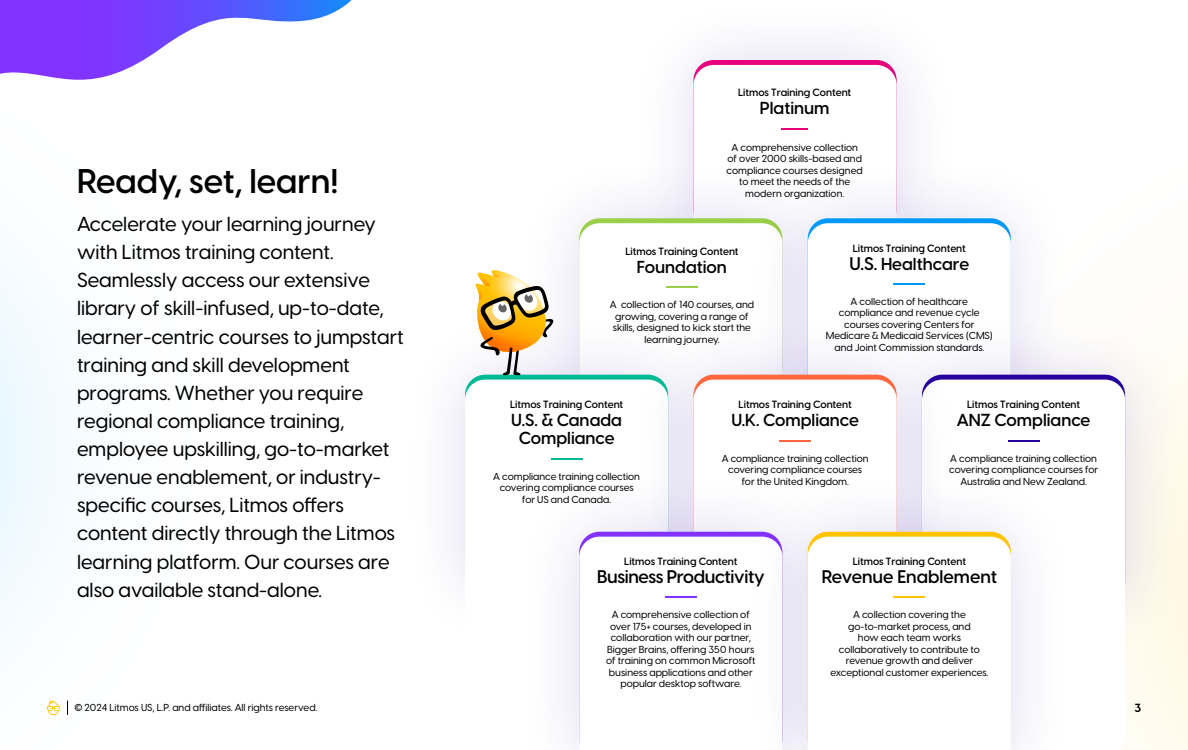
<style>
.page{position:relative;width:1188px;height:750px;background:#fff}
.page>*{position:absolute;margin:0;border:0;box-sizing:border-box;transform-origin:0 0}
.t1{font:600 33.75px "Visby CF";color:#000}
.t2{font:500 20px/28.1px "Visby CF";color:#000}
.t3{font:600 18px "Visby CF";letter-spacing:-.02em;color:#000}
.t4{font:600 18px "Visby CF";color:#000}
.t5{font:600 17.12px/18.1px "Visby CF";color:#000;text-align:center}
.t6{font:600 16.44px "Visby CF";color:#e6037c;scale:5.18 1}
.t7{font:600 14.94px "Visby CF";color:#9bce49;scale:3.7 1}
.t8{font:600 14.94px "Visby CF";color:#0099fa;scale:3.7 1}
.t9{font:600 14.94px "Visby CF";color:#26009e;scale:3.7 1}
.t10{font:600 14.94px "Visby CF";color:#00ba96;scale:3.7 1}
.t11{font:600 14.94px "Visby CF";color:#ff673e;scale:3.7 1}
.t12{font:600 14.94px "Visby CF";color:#8233ff;scale:3.7 1}
.t13{font:600 14.94px "Visby CF";color:#ffc300;scale:3.7 1}
.t14{font:700 11.62px "Visby CF";color:#000}
.t15{font:600 10.38px "Visby CF";color:#000}
.t16{font:500 10px/11.4px "Visby CF";color:#000;text-align:center}
.s1{font-size:18px}
</style>
<div class="page">
<svg style="left:0;top:268px;width:69px;height:440px"></svg>
<div style="left:1125px;top:340px;width:63px;height:409px;background:#fffbed"></div>
<svg style="left:47px;top:701px;width:13px;height:14px"></svg>
<svg style="left:67px;top:701px;width:1px;height:14px"></svg>
<svg style="left:0;top:0;width:352px;height:80px"></svg>
<svg style="left:693px;top:60px;width:203px;height:170px"></svg>
<div style="left:693px;top:65px;width:203px;height:387px;background:#fff;border-radius:20px"></div>
<div style="left:517px;top:157px;width:327px;height:293px;background:#26009e;opacity:.15"></div>
<div style="left:579px;top:218px;width:203px;height:170px;background:#9bce49;border-radius:20px"></div>
<div style="left:579px;top:223px;width:203px;height:387px;background:#fff;border-radius:20px"></div>
<div style="left:746px;top:157px;width:326px;height:351px;background:#26009e;opacity:.15"></div>
<div style="left:807px;top:218px;width:203px;height:228px;background:#0099fa;border-radius:20px"></div>
<div style="left:807px;top:223px;width:203px;height:302px;background:#fff;border-radius:20px"></div>
<div style="left:860px;top:313px;width:326px;height:351px;background:#26009e;opacity:.15"></div>
<svg style="left:958px;top:380px;width:167px;height:370px"></svg>
<div style="left:403px;top:313px;width:326px;height:336px;background:#26009e;opacity:.15"></div>
<svg style="left:465px;top:380px;width:167px;height:269px"></svg>
<div style="left:632px;top:313px;width:326px;height:353px;background:#26009e;opacity:.15"></div>
<svg style="left:693px;top:375px;width:203px;height:229px"></svg>
<div style="left:693px;top:380px;width:203px;height:301px;background:#fff;border-radius:20px"></div>
<div style="left:517px;top:470px;width:327px;height:280px;background:#26009e;opacity:.15"></div>
<svg style="left:579px;top:537px;width:167px;height:213px"></svg>
<div style="left:746px;top:470px;width:326px;height:280px;background:#26009e;opacity:.15"></div>
<svg style="left:807px;top:532px;width:203px;height:5px"></svg>
<svg style="left:807px;top:537px;width:203px;height:213px"></svg>
<svg style="left:474px;top:270px;width:79px;height:105px"></svg>
<h1 class="t1" style="left:77px;top:155px;width:263px">Ready, set, learn!</h1>
<p class="t2" style="left:77px;top:209px;width:328px">Accelerate your learning journey with Litmos training content.<br>Seamlessly access our extensive library of skill-infused, up-to-date, learner-centric courses to jumpstart training and skill development programs. Whether you require regional compliance training, employee upskilling, go-to-market revenue enablement, or industry&shy;specific courses, Litmos offers content directly through the Litmos learning platform. Our courses are also available stand-alone.</p>
<p class="t15" style="left:738px;top:85px;width:115px">Litmos Training Content</p>
<h3 class="t5" style="left:760px;top:98px;width:71px">Platinum</h3>
<h3 class="t6" style="left:777px;top:116px;width:8px">-</h3>
<p class="t16" style="left:726px;top:141px;width:138px">A comprehensive collection of over 2000 skills-based and compliance courses designed to meet the needs of the modern organization.</p>
<p class="t15" style="left:625px;top:244px;width:115px">Litmos Training Content</p>
<h3 class="t5" style="left:637px;top:257px;width:91px">Foundation</h3>
<h3 class="t7" style="left:663px;top:275px;width:11px">—</h3>
<p class="t16" style="left:610px;top:298px;width:146px">A collection of 140 courses, and growing, covering a range of skills, designed to kick start the learning journey.</p>
<p class="t15" style="left:852px;top:240px;width:115px">Litmos Training Content</p>
<h3 class="t5" style="left:849px;top:254px;width:121px"><span class="s1">U.S.</span> Healthcare</h3>
<h3 class="t8" style="left:891px;top:271px;width:11px">—</h3>
<p class="t16" style="left:826px;top:295px;width:168px">A collection of healthcare compliance and revenue cycle courses covering Centers for<br>Medicare &amp; Medicaid Services (CMS) and Joint Commission standards.</p>
<p class="t15" style="left:510px;top:397px;width:115px">Litmos Training Content</p>
<h3 class="t5" style="left:511px;top:410px;width:112px">U.S. &amp; Canada<br>Compliance</h3>
<h3 class="t10" style="left:548px;top:446px;width:11px">—</h3>
<p class="t16" style="left:493px;top:470px;width:148px">A compliance training collection covering compliance courses for US and Canada.</p>
<p class="t15" style="left:738px;top:397px;width:115px">Litmos Training Content</p>
<h3 class="t5" style="left:731px;top:410px;width:129px">U.K. Compliance</h3>
<h3 class="t11" style="left:777px;top:428px;width:11px">—</h3>
<p class="t16" style="left:721px;top:452px;width:148px">A compliance training collection covering compliance courses for the United Kingdom.</p>
<p class="t15" style="left:967px;top:397px;width:115px">Litmos Training Content</p>
<h3 class="t5" style="left:956px;top:410px;width:135px">ANZ Compliance</h3>
<h3 class="t9" style="left:1005px;top:428px;width:11px">—</h3>
<p class="t16" style="left:949px;top:452px;width:151px">A compliance training collection covering compliance courses for<br>Australia and New Zealand.</p>
<p class="t15" style="left:624px;top:554px;width:115px">Litmos Training Content</p>
<h3 class="t3" style="left:597px;top:563px;width:169px">Business Productivity</h3>
<h3 class="t12" style="left:662px;top:585px;width:11px">—</h3>
<p class="t16" style="left:606px;top:609px;width:151px">A comprehensive collection of over 175+ courses, developed in collaboration with our partner,<br>Bigger Brains, offering 350 hours of training on common Microsoft business applications and other popular desktop software.</p>
<p class="t15" style="left:852px;top:554px;width:115px">Litmos Training Content</p>
<h3 class="t4" style="left:821px;top:563px;width:177px">Revenue Enablement</h3>
<h3 class="t13" style="left:891px;top:585px;width:11px">—</h3>
<p class="t16" style="left:830px;top:609px;width:159px">A collection covering the go-to-market process, and<br>how each team works collaboratively to contribute to revenue growth and deliver exceptional customer experiences.</p>
<p class="t16" style="left:74px;top:701px;width:244px">© 2024 Litmos US, L.P. and affiliates. All rights reserved.</p>
<p class="t14" style="left:1134px;top:699px;width:8px">3</p>
</div>
